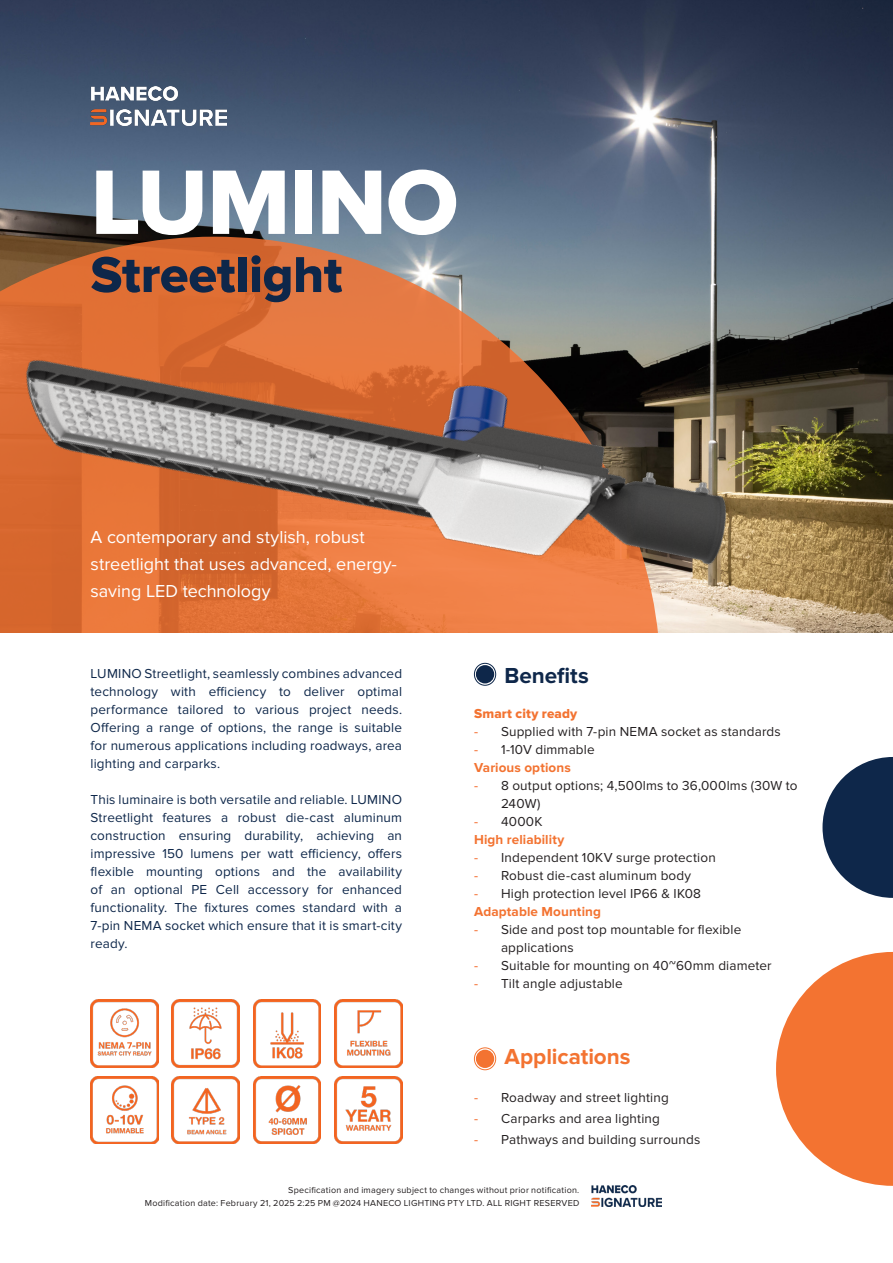
<style>
.page{position:relative;width:893px;height:1263px;background:#fff}
.page>*{position:absolute;margin:0;border:0;box-sizing:border-box;transform-origin:0 0}
.t1{font:94.95px "Proxima Nova Extrabld";letter-spacing:-.01em;color:#fff}
.t2{font:52.35px "Proxima Nova Extrabld";letter-spacing:-.005em;color:#0e274a}
.t3{font:700 22.5px "Proxima Nova";letter-spacing:-.005em;color:#f37331}
.t4{font:700 22.5px "Proxima Nova";color:#0e274a}
.t5{font:18px/27px "Proxima Nova";color:#fff}
.t6{font:13.5px/18px "Proxima Nova";letter-spacing:.01em;color:#0e274a;text-align:justify}
.t7{font:13.5px/18px "Proxima Nova";letter-spacing:.015em;color:#231f20}
.Paragraph_Style_1{font:700 13.5px "Proxima Nova";letter-spacing:.01em;color:#f37331}
.Paragraph_Style_1-2{font:13.5px "Proxima Nova Extrabld";letter-spacing:.01em;color:#f37331}
.t8{font:9px/13.5px "Proxima Nova";letter-spacing:.025em;color:#231f20;text-align:right}
.s1{color:#f36421}
</style>
<div class="page">
<svg style="left:823px;top:835px;width:70px;height:63px"></svg>
<svg style="left:776px;top:952px;width:117px;height:234px"></svg>
<img style="left:591px;top:1186px;width:71px;height:20px">
<img style="left:0;top:0;width:893px;height:86px">
<img style="left:91px;top:1000px;width:67px;height:67px">
<img style="left:172px;top:1000px;width:67px;height:67px">
<img style="left:253px;top:1000px;width:68px;height:67px">
<img style="left:335px;top:1000px;width:67px;height:67px">
<img style="left:91px;top:1076px;width:67px;height:68px">
<img style="left:172px;top:1076px;width:67px;height:68px">
<img style="left:253px;top:1076px;width:68px;height:68px">
<img style="left:335px;top:1076px;width:67px;height:68px">
<img style="left:0;top:86px;width:893px;height:749px">
<div style="left:474px;top:1047px;width:22px;height:23px;border:1px solid #f37331;border-radius:50%"></div>
<div style="left:476px;top:1050px;width:18px;height:18px;background:#f37331;border-radius:50%"></div>
<svg style="left:127px;top:1042px;width:5px;height:7px"></svg>
<p class="t1" style="left:91px;top:148px;width:370px">LUMINO</p>
<p class="t2" style="left:91px;top:244px;width:253px">Streetlight</p>
<p class="t5" style="left:91px;top:524px;width:308px">A contemporary and stylish, robust streetlight that uses advanced, energy&shy;saving LED technology</p>
<p class="t6" style="left:91px;top:664px;width:313px">LUMINO Streetlight, seamlessly combines advanced technology with efficiency to deliver optimal performance tailored to various project needs.<br>Offering a range of options, the range is suitable for numerous applications including roadways, area lighting and carparks.</p>
<p class="t6" style="left:91px;top:790px;width:313px">This luminaire is both versatile and reliable. LUMINO Streetlight features a robust die-cast aluminum construction ensuring durability, achieving an impressive 150 lumens per watt efficiency, offers flexible mounting options and the availability of an optional PE Cell accessory for enhanced functionality. The fixtures comes standard with a 7-pin NEMA socket which ensure that it is smart-city ready.</p>
<p class="t4" style="left:505px;top:663px;width:86px">Benefits</p>
<p class="Paragraph_Style_1-2" style="left:474px;top:705px;width:105px">Smart city ready</p>
<p class="t7" style="left:474px;top:722px;width:308px"><span class="s1">-</span> Supplied with 7-pin NEMA socket as standards</p>
<p class="t7" style="left:474px;top:740px;width:122px"><span class="s1">-</span> 1-10V dimmable</p>
<p class="Paragraph_Style_1" style="left:474px;top:759px;width:98px">Various options</p>
<p class="t7" style="left:501px;top:776px;width:298px;text-indent:-27px"><span class="s1">-</span> 8 output options; 4,500lms to 36,000lms (30W to<br>240W)</p>
<p class="t7" style="left:474px;top:812px;width:70px"><span class="s1">-</span> 4000K</p>
<p class="Paragraph_Style_1" style="left:474px;top:831px;width:92px">High reliability</p>
<p class="t7" style="left:474px;top:848px;width:243px"><span class="s1">-</span> Independent 10KV surge protection</p>
<p class="t7" style="left:474px;top:866px;width:219px"><span class="s1">-</span> Robust die-cast aluminum body</p>
<p class="t7" style="left:474px;top:884px;width:229px"><span class="s1">-</span> High protection level IP66 &amp; IK08</p>
<p class="Paragraph_Style_1" style="left:474px;top:903px;width:128px">Adaptable Mounting</p>
<p class="t7" style="left:501px;top:920px;width:242px;text-indent:-27px"><span class="s1">-</span> Side and post top mountable for flexible applications</p>
<p class="t7" style="left:474px;top:956px;width:299px"><span class="s1">-</span> Suitable for mounting on 40~60mm diameter</p>
<p class="t7" style="left:474px;top:974px;width:150px"><span class="s1">-</span> Tilt angle adjustable</p>
<p class="t3" style="left:505px;top:1043px;width:127px">Applications</p>
<p class="t7" style="left:474px;top:1088px;width:196px"><span class="s1">-</span> Roadway and street lighting</p>
<p class="t7" style="left:474px;top:1109px;width:187px"><span class="s1">-</span> Carparks and area lighting</p>
<p class="t7" style="left:474px;top:1130px;width:228px"><span class="s1">-</span> Pathways and building surrounds</p>
<p class="t8" style="left:145px;top:1183px;width:436px">Specification and imagery subject to changes without prior notification.<br>Modification date: February 21, 2025 2:25 PM @2024 HANECO LIGHTING PTY LTD. ALL RIGHT RESERVED</p>
</div>
